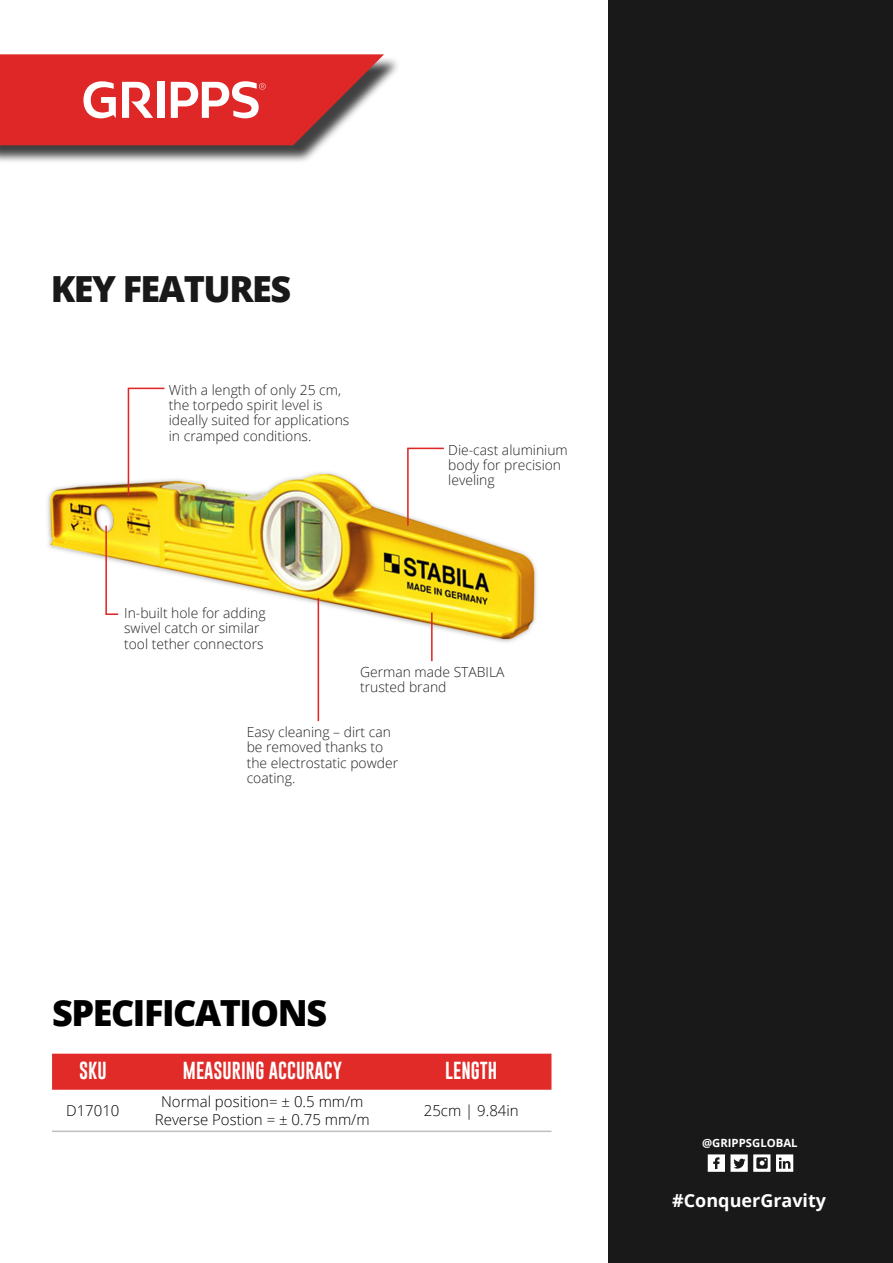
<style>
.page{position:relative;width:893px;height:1263px;background:#fff}
.page>*{position:absolute;margin:0;border:0;box-sizing:border-box;transform-origin:0 0}
.t1{font:800 36px "Open Sans";letter-spacing:-.04em;color:#000}
.t2{font:800 36px "Open Sans";letter-spacing:-.04em;color:#19191a}
.t3{font:18px "Gobold";color:#fff}
.t4{font:700 18px "Open Sans";color:#fff}
.t5{font:300 15px/18px "Open Sans";color:#000;text-align:center}
.t6{font:300 13.95px/15.5px "Open Sans";color:#222121}
.t7{font:700 11.4px "Open Sans";color:#fff}
</style>
<div class="page">
<div style="left:608px;top:0;width:285px;height:1263px;background:#19191a"></div>
<img style="left:47px;top:472px;width:490px;height:250px">
<svg style="left:105px;top:524px;width:15px;height:92px"></svg>
<svg style="left:406px;top:447px;width:39px;height:80px"></svg>
<svg style="left:127px;top:387px;width:39px;height:110px"></svg>
<hr style="left:431px;top:613px;width:2px;height:48px;background:#de2726">
<hr style="left:318px;top:598px;width:1px;height:123px;background:#de2726">
<div style="left:52px;top:1054px;width:499px;height:36px;background:#e12b28"></div>
<hr style="left:52px;top:1130px;width:82px;height:2px;background:#bcbec0">
<hr style="left:134px;top:1130px;width:257px;height:2px;background:#bcbec0">
<hr style="left:391px;top:1130px;width:160px;height:2px;background:#bcbec0">
<svg style="left:776px;top:1154px;width:17px;height:18px"></svg>
<svg style="left:708px;top:1154px;width:62px;height:18px"></svg>
<div style="left:0;top:56px;width:401px;height:108px;background:#000;opacity:.75"></div>
<svg style="left:0;top:54px;width:384px;height:91px"></svg>
<h1 class="t2" style="left:51px;top:262px;width:242px">KEY FEATURES</h1>
<p class="t6" style="left:169px;top:381px;width:182px">With a length of only 25 cm, the torpedo spirit level is ideally suited for applications in cramped conditions.</p>
<p class="t6" style="left:124px;top:605px;width:143px">In-built hole for adding swivel catch or similar tool tether connectors</p>
<p class="t6" style="left:448px;top:441px;width:121px">Die-cast aluminium body for precision leveling</p>
<p class="t6" style="left:360px;top:664px;width:146px">German made STABILA trusted brand</p>
<p class="t6" style="left:247px;top:724px;width:153px">Easy cleaning – dirt can be removed thanks to the electrostatic powder coating.</p>
<h1 class="t1" style="left:52px;top:985px;width:277px">SPECIFICATIONS</h1>
<p class="t3" style="left:79px;top:1059px;width:29px">SKU</p>
<p class="t3" style="left:183px;top:1059px;width:161px">MEASURING ACCURACY</p>
<p class="t3" style="left:445px;top:1059px;width:54px">LENGTH</p>
<p class="t5" style="left:66px;top:1101px;width:55px">D17010</p>
<p class="t5" style="left:155px;top:1092px;width:216px">Normal position= ± 0.5 mm/m<br>Reverse Postion = ± 0.75 mm/m</p>
<p class="t5" style="left:424px;top:1101px;width:96px">25cm | 9.84in</p>
<p class="t7" style="left:702px;top:1135px;width:97px">@GRIPPSGLOBAL</p>
<p class="t4" style="left:672px;top:1187px;width:155px">#ConquerGravity</p>
</div>
